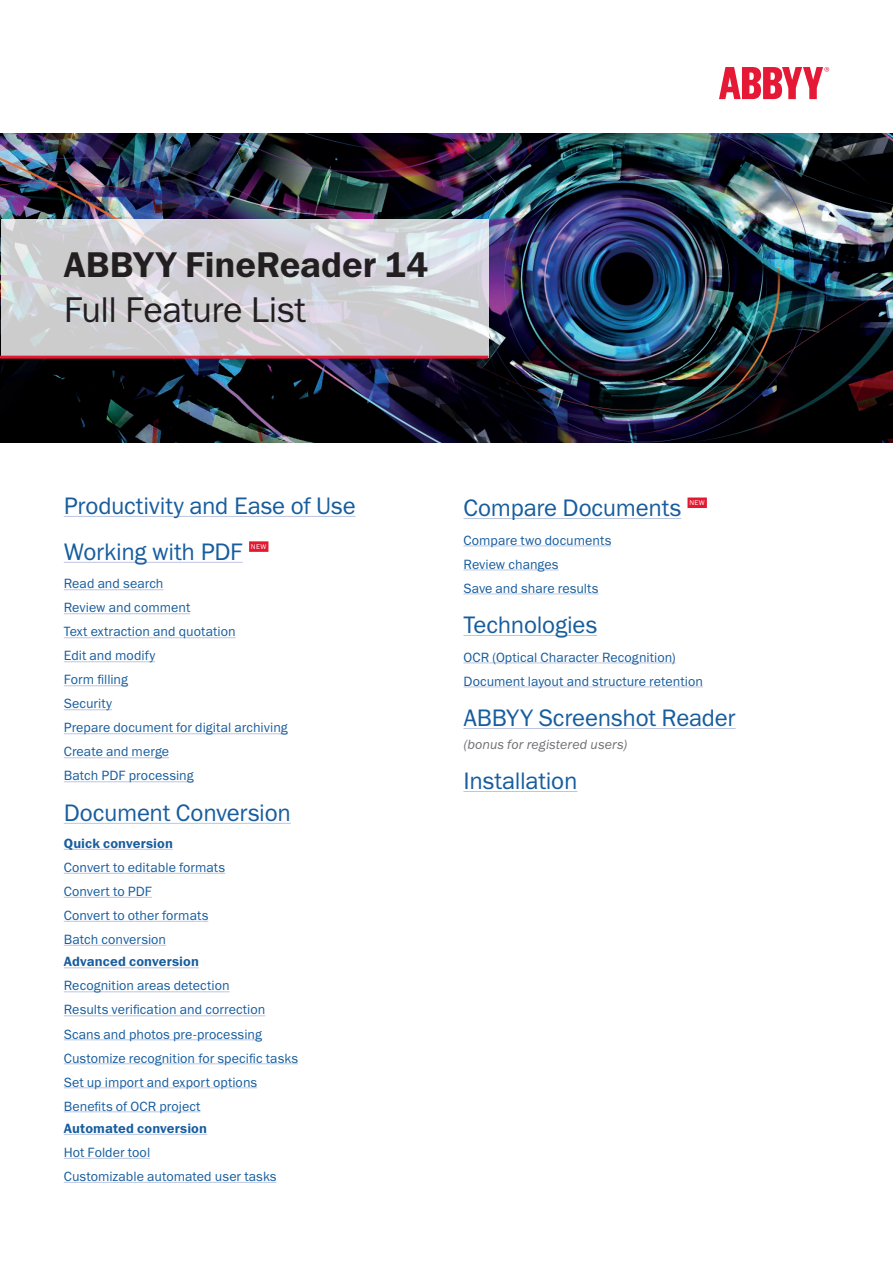
<style>
.page{position:relative;width:893px;height:1263px;background:#fff}
.page>*{position:absolute;margin:0;border:0;box-sizing:border-box;transform-origin:0 0}
.t1{font:36px "Franklin Gothic Demi ITC";letter-spacing:-.005em;color:#231f20}
.t2{font:36px "Franklin Gothic Book ITC";letter-spacing:-.015em;color:#231f20}
.t3{font:24px/45.9px "Franklin Gothic Book ITC";letter-spacing:-.01em;color:#175d9e}
.t4{font:13.5px/24px "Franklin Gothic Book ITC";letter-spacing:.005em;color:#175d9e}
.t5{font:13.5px "Franklin Gothic Demi ITC";letter-spacing:.01em;color:#175d9e}
.t6{font:italic 13.5px "Franklin Gothic Book ITC";letter-spacing:.005em;color:#717275}
.t7{font:7.05px "Franklin Gothic Book ITC";letter-spacing:.06em;color:#fff}
</style>
<div class="page">
<hr style="left:64px;top:516px;width:292px;height:1px;background:#bcc6e0">
<hr style="left:64px;top:562px;width:179px;height:1px;background:#bcc6e0">
<div style="left:249px;top:541px;width:19px;height:11px;background:#e21931"></div>
<hr style="left:64px;top:589px;width:100px;height:1px;background:#bcc6e0">
<hr style="left:64px;top:613px;width:126px;height:1px;background:#bcc6e0">
<hr style="left:64px;top:637px;width:172px;height:1px;background:#bcc6e0">
<hr style="left:64px;top:661px;width:91px;height:1px;background:#bcc6e0">
<hr style="left:64px;top:685px;width:64px;height:1px;background:#bcc6e0">
<hr style="left:64px;top:709px;width:48px;height:1px;background:#bcc6e0">
<hr style="left:64px;top:733px;width:224px;height:1px;background:#bcc6e0">
<hr style="left:64px;top:757px;width:105px;height:1px;background:#bcc6e0">
<hr style="left:64px;top:781px;width:130px;height:1px;background:#bcc6e0">
<hr style="left:64px;top:823px;width:227px;height:1px;background:#bcc6e0">
<hr style="left:64px;top:849px;width:109px;height:1px;background:#bcc6e0">
<hr style="left:64px;top:873px;width:161px;height:1px;background:#bcc6e0">
<hr style="left:64px;top:897px;width:88px;height:1px;background:#bcc6e0">
<hr style="left:64px;top:921px;width:144px;height:1px;background:#bcc6e0">
<hr style="left:64px;top:945px;width:102px;height:1px;background:#bcc6e0">
<hr style="left:64px;top:967px;width:135px;height:1px;background:#bcc6e0">
<hr style="left:64px;top:991px;width:166px;height:1px;background:#bcc6e0">
<hr style="left:64px;top:1015px;width:201px;height:1px;background:#bcc6e0">
<hr style="left:64px;top:1039px;width:198px;height:1px;background:#bcc6e0">
<hr style="left:64px;top:1063px;width:234px;height:1px;background:#bcc6e0">
<hr style="left:64px;top:1087px;width:193px;height:1px;background:#bcc6e0">
<hr style="left:64px;top:1111px;width:137px;height:1px;background:#bcc6e0">
<hr style="left:64px;top:1134px;width:143px;height:1px;background:#bcc6e0">
<hr style="left:64px;top:1158px;width:86px;height:1px;background:#bcc6e0">
<hr style="left:64px;top:1182px;width:213px;height:1px;background:#bcc6e0">
<img style="left:0;top:134px;width:893px;height:308px">
<svg style="left:1px;top:219px;width:487px;height:137px;fill:#ceccd3"></svg>
<svg style="left:719px;top:67px;width:110px;height:32px"></svg>
<hr style="left:0;top:356px;width:488px;height:3px;background:#e21931">
<hr style="left:463px;top:518px;width:218px;height:1px;background:#bcc6e0">
<div style="left:687px;top:497px;width:20px;height:11px;background:#e21931"></div>
<hr style="left:463px;top:545px;width:148px;height:1px;background:#bcc6e0">
<hr style="left:463px;top:569px;width:95px;height:1px;background:#bcc6e0">
<hr style="left:463px;top:593px;width:135px;height:1px;background:#bcc6e0">
<hr style="left:463px;top:635px;width:134px;height:1px;background:#bcc6e0">
<hr style="left:463px;top:662px;width:213px;height:1px;background:#bcc6e0">
<hr style="left:463px;top:686px;width:240px;height:1px;background:#bcc6e0">
<hr style="left:463px;top:728px;width:273px;height:1px;background:#bcc6e0">
<hr style="left:463px;top:791px;width:114px;height:1px;background:#bcc6e0">
<h1 class="t1" style="left:64px;top:243px;width:366px">ABBYY FineReader 14</h1>
<h1 class="t2" style="left:64px;top:287px;width:244px">Full Feature List</h1>
<h2 class="t3" style="left:64px;top:482px;width:293px">Productivity and Ease of Use<br>Working with PDF</h2>
<p class="t7" style="left:251px;top:542px;width:17px">NEW</p>
<p class="t4" style="left:64px;top:571px;width:226px">Read and search<br>Review and comment<br>Text extraction and quotation<br>Edit and modify<br>Form filling<br>Security<br>Prepare document for digital archiving<br>Create and merge<br>Batch PDF processing</p>
<h2 class="t3" style="left:64px;top:789px;width:229px">Document Conversion</h2>
<p class="t5" style="left:64px;top:835px;width:111px">Quick conversion</p>
<p class="t4" style="left:64px;top:855px;width:163px">Convert to editable formats<br>Convert to PDF<br>Convert to other formats<br>Batch conversion</p>
<p class="t5" style="left:64px;top:954px;width:137px">Advanced conversion</p>
<p class="t4" style="left:64px;top:973px;width:236px">Recognition areas detection<br>Results verification and correction Scans and photos pre-processing Customize recognition for specific tasks Set up import and export options Benefits of OCR project</p>
<p class="t5" style="left:64px;top:1120px;width:145px">Automated conversion</p>
<p class="t4" style="left:64px;top:1140px;width:214px">Hot Folder tool<br>Customizable automated user tasks</p>
<h2 class="t3" style="left:463px;top:484px;width:219px">Compare Documents</h2>
<p class="t7" style="left:689px;top:498px;width:17px">NEW</p>
<p class="t4" style="left:463px;top:528px;width:149px">Compare two documents<br>Review changes<br>Save and share results</p>
<h2 class="t3" style="left:463px;top:601px;width:135px">Technologies</h2>
<p class="t4" style="left:463px;top:645px;width:241px">OCR (Optical Character Recognition)<br>Document layout and structure retention</p>
<h2 class="t3" style="left:463px;top:694px;width:274px">ABBYY Screenshot Reader</h2>
<p class="t6" style="left:463px;top:736px;width:165px">(bonus for registered users)</p>
<h2 class="t3" style="left:463px;top:757px;width:116px">Installation</h2>
</div>
